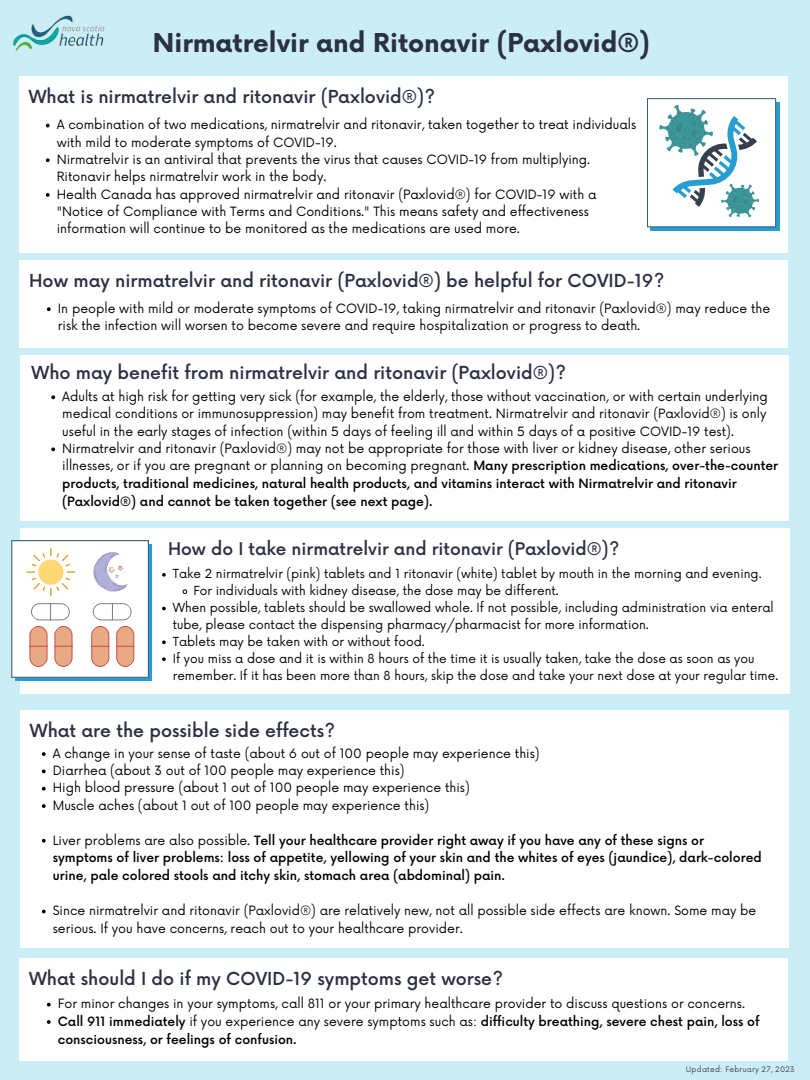
<style>
.page{position:relative;width:810px;height:1080px;background:#cbedf6}
.page>*{position:absolute;margin:0;border:0;box-sizing:border-box;transform-origin:0 0}
.t1{font:700 25.31px "Now";color:#2b3044}
.t2{font:500 17.5px "Now";color:#2b3044}
.t3{font:500 17px "Now";color:#2b3044}
.t4{font:12.5px/17.4px "Now";color:#000}
.t5{font:500 12.5px/17.8px "Now";color:#000}
.t6{font:12.19px "Now";color:#000}
.t7{font:7.44px "Now";letter-spacing:.035em;color:#413f4c}
.s1{font-weight:500}
.s2{font-weight:400}
</style>
<div class="page">
<div style="left:19px;top:76px;width:769px;height:176px;background:#fff"></div>
<svg style="left:46px;top:124px;width:4px;height:3px"></svg>
<svg style="left:46px;top:158px;width:4px;height:4px"></svg>
<svg style="left:46px;top:193px;width:4px;height:4px"></svg>
<div style="left:20px;top:260px;width:768px;height:88px;background:#fff"></div>
<svg style="left:47px;top:307px;width:4px;height:4px"></svg>
<img style="left:13px;top:15px;width:92px;height:36px">
<div style="left:651px;top:102px;width:128px;height:128px;background:linear-gradient(to right,#289dd2,#289dd2)"></div>
<svg style="left:647px;top:98px;width:129px;height:129px"></svg>
<div style="left:20px;top:528px;width:770px;height:166px;background:#fff"></div>
<div style="left:15px;top:544px;width:137px;height:137px;background:#289dd2"></div>
<svg style="left:11px;top:540px;width:138px;height:138px;background:#f0e6e0"></svg>
<svg style="left:162px;top:573px;width:4px;height:4px"></svg>
<svg style="left:183px;top:589px;width:4px;height:5px"></svg>
<svg style="left:162px;top:607px;width:4px;height:3px"></svg>
<svg style="left:162px;top:640px;width:4px;height:4px"></svg>
<svg style="left:162px;top:657px;width:4px;height:4px"></svg>
<div style="left:20px;top:710px;width:769px;height:238px;background:#fff"></div>
<svg style="left:42px;top:752px;width:4px;height:4px"></svg>
<svg style="left:42px;top:770px;width:4px;height:3px"></svg>
<svg style="left:42px;top:787px;width:4px;height:4px"></svg>
<svg style="left:42px;top:804px;width:4px;height:4px"></svg>
<svg style="left:42px;top:839px;width:4px;height:4px"></svg>
<svg style="left:42px;top:910px;width:4px;height:3px"></svg>
<div style="left:20px;top:958px;width:768px;height:102px;background:#fff"></div>
<svg style="left:47px;top:1003px;width:4px;height:4px"></svg>
<svg style="left:47px;top:1020px;width:4px;height:4px"></svg>
<div style="left:20px;top:355px;width:769px;height:166px;background:#fff"></div>
<svg style="left:51px;top:395px;width:4px;height:4px"></svg>
<svg style="left:51px;top:447px;width:4px;height:4px"></svg>
<h1 class="t1" style="left:153px;top:29px;width:499px">Nirmatrelvir and Ritonavir (Paxlovid®)</h1>
<h2 class="t2" style="left:29px;top:87px;width:408px">What is nirmatrelvir and ritonavir (Paxlovid®)?</h2>
<p class="t4" style="left:57px;top:117px;width:581px">A combination of two medications, nirmatrelvir and ritonavir, taken together to treat individuals with mild to moderate symptoms of COVID-19.<br>Nirmatrelvir is an antiviral that prevents the virus that causes COVID-19 from multiplying.<br>Ritonavir helps nirmatrelvir work in the body.<br>Health Canada has approved nirmatrelvir and ritonavir (Paxlovid®) for COVID-19 with a "Notice of Compliance with Terms and Conditions." This means safety and effectiveness information will continue to be monitored as the medications are used more.</p>
<h2 class="t2" style="left:29px;top:272px;width:637px">How may nirmatrelvir and ritonavir (Paxlovid®) be helpful for COVID-19?</h2>
<p class="t4" style="left:58px;top:300px;width:714px">In people with mild or moderate symptoms of COVID-19, taking nirmatrelvir and ritonavir (Paxlovid®) may reduce the risk the infection will worsen to become severe and require hospitalization or progress to death.</p>
<h2 class="t2" style="left:32px;top:363px;width:536px">Who may benefit from nirmatrelvir and ritonavir (Paxlovid®)?</h2>
<p class="t4" style="left:62px;top:388px;width:717px">Adults at high risk for getting very sick (for example, the elderly, those without vaccination, or with certain underlying medical conditions or immunosuppression) may benefit from treatment. Nirmatrelvir and ritonavir (Paxlovid®) is only useful in the early stages of infection (within 5 days of feeling ill and within 5 days of a positive COVID-19 test).<br>Nirmatrelvir and ritonavir (Paxlovid®) may not be appropriate for those with liver or kidney disease, other serious illnesses, or if you are pregnant or planning on becoming pregnant. <span class="s1">Many prescription medications, over-the-counter products, traditional medicines, natural health products, and vitamins interact with Nirmatrelvir and ritonavir (Paxlovid®) and cannot be taken together (see next page).</span></p>
<h3 class="t3" style="left:168px;top:540px;width:453px">How do I take nirmatrelvir and ritonavir (Paxlovid®)?</h3>
<p class="t6" style="left:173px;top:567px;width:590px">Take 2 nirmatrelvir (pink) tablets and 1 ritonavir (white) tablet by mouth in the morning and evening.</p>
<p class="t6" style="left:193px;top:584px;width:367px">For individuals with kidney disease, the dose may be different.</p>
<p class="t6" style="left:173px;top:601px;width:603px">When possible, tablets should be swallowed whole. If not possible, including administration via enteral</p>
<p class="t6" style="left:173px;top:618px;width:478px">tube, please contact the dispensing pharmacy/pharmacist for more information.</p>
<p class="t6" style="left:173px;top:635px;width:254px">Tablets may be taken with or without food.</p>
<p class="t6" style="left:173px;top:652px;width:583px">If you miss a dose and it is within 8 hours of the time it is usually taken, take the dose as soon as you</p>
<p class="t6" style="left:173px;top:668px;width:607px">remember. If it has been more than 8 hours, skip the dose and take your next dose at your regular time.</p>
<h2 class="t2" style="left:30px;top:721px;width:307px">What are the possible side effects?</h2>
<p class="t4" style="left:53px;top:745px;width:488px">A change in your sense of taste (about 6 out of 100 people may experience this)<br>Diarrhea (about 3 out of 100 people may experience this)<br>High blood pressure (about 1 out of 100 people may experience this)<br>Muscle aches (about 1 out of 100 people may experience this)</p>
<p class="t5" style="left:53px;top:832px;width:710px"><span class="s2">Liver problems are also possible.</span> Tell your healthcare provider right away if you have any of these signs or symptoms of liver problems: loss of appetite, yellowing of your skin and the whites of eyes (jaundice), dark-colored urine, pale colored stools and itchy skin, stomach area (abdominal) pain.</p>
<p class="t4" style="left:53px;top:903px;width:705px">Since nirmatrelvir and ritonavir (Paxlovid®) are relatively new, not all possible side effects are known. Some may be serious. If you have concerns, reach out to your healthcare provider.</p>
<h2 class="t2" style="left:29px;top:969px;width:475px">What should I do if my COVID-19 symptoms get worse?</h2>
<p class="t4" style="left:58px;top:996px;width:703px;line-height:17.6px">For minor changes in your symptoms, call 811 or your primary healthcare provider to discuss questions or concerns.<br><span class="s1">Call 911 immediately</span> if you experience any severe symptoms such as: <span class="s1">difficulty breathing, severe chest pain, loss of consciousness, or feelings of confusion.</span></p>
<p class="t7" style="left:686px;top:1066px;width:110px">Updated: February 27, 2023</p>
</div>
